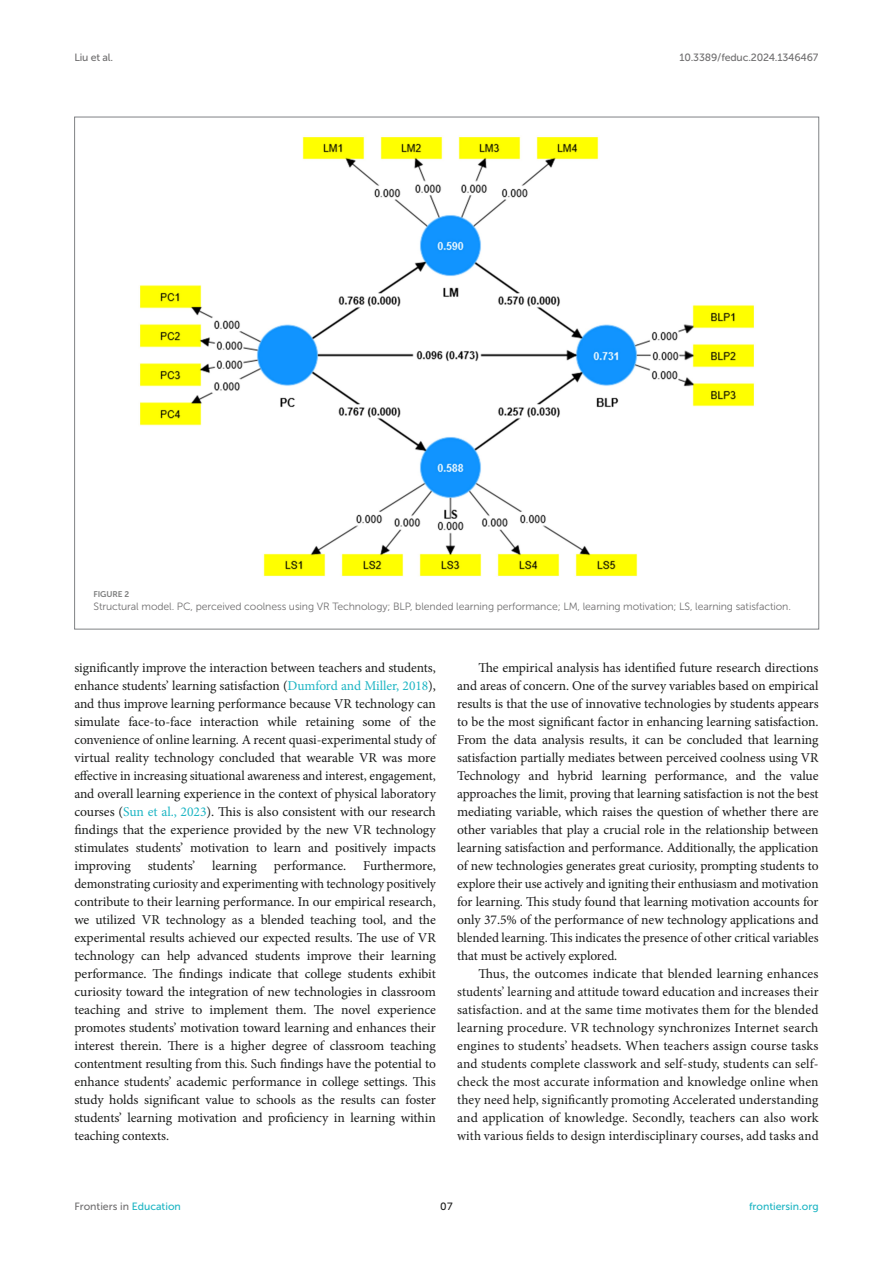
<style>
.page{position:relative;width:893px;height:1263px;background:#fff}
.page>*{position:absolute;margin:0;border:0;box-sizing:border-box;transform-origin:0 0}
.TEXT{font:13.5px/18px "Minion Pro";color:#1b1c1b;text-align:justify}
.TEXT_FLUSH{font:13.5px/18px "Minion Pro";letter-spacing:-.005em;color:#1b1c1b;text-align:justify}
.FIG_LEG{font:10.5px "Museo Sans 300";letter-spacing:-.01em;color:#706f70}
.t1{font:10.5px "Museo Sans 500";letter-spacing:-.015em;color:#706f70}
.t2{font:10.5px "Museo Sans 500";color:#1db5c3}
.t3{font:10.5px "Museo Sans 500";color:#1b1c1b}
.FIG_HD{font:8.25px "Museo Sans 700";letter-spacing:-.01em;color:#7e7f7f}
.s1{color:#1db5c3}
</style>
<div class="page">
<img style="left:140px;top:137px;width:614px;height:439px">
<p class="t1" style="left:74px;top:51px;width:40px">Liu et al.</p>
<p class="t1" style="left:679px;top:51px;width:141px">10.3389/feduc.2024.1346467</p>
<p class="FIG_HD" style="left:94px;top:589px;width:37px">FIGURE 2</p>
<p class="FIG_LEG" style="left:94px;top:601px;width:699px">Structural model. PC, perceived coolness using VR Technology; BLP, blended learning performance; LM, learning motivation; LS, learning satisfaction.</p>
<p class="TEXT_FLUSH" style="left:74px;top:659px;width:363px">significantly improve the interaction between teachers and students, enhance students’ learning satisfaction (<span class="s1">Dumford and Miller, 2018</span>), and thus improve learning performance because VR technology can simulate face-to-face interaction while retaining some of the convenience of online learning. A recent quasi-experimental study of virtual reality technology concluded that wearable VR was more effective in increasing situational awareness and interest, engagement, and overall learning experience in the context of physical laboratory courses (<span class="s1">Sun et al., 2023</span>). This is also consistent with our research findings that the experience provided by the new VR technology stimulates students’ motivation to learn and positively impacts improving</p>
<p class="TEXT_FLUSH" style="left:74px;top:857px;width:363px;text-indent:289px">Furthermore, demonstrating curiosity and experimenting with technology positively contribute to their learning performance. In our empirical research, we utilized VR technology as a blended teaching tool, and the experimental results achieved our expected results. The use of VR technology can help advanced students improve their learning performance. The findings indicate that college students exhibit curiosity toward the integration of new technologies in classroom teaching and strive to implement them. The novel experience promotes students’ motivation toward learning and enhances their interest therein. There is a higher degree of classroom teaching contentment resulting from this. Such findings have the potential to enhance students’ academic performance in college settings. This study holds significant value to schools as the results can foster students’ learning motivation and proficiency in learning within teaching contexts.</p>
<p class="TEXT_FLUSH" style="left:148px;top:857px;width:49px">students’</p>
<p class="TEXT_FLUSH" style="left:212px;top:857px;width:46px">learning</p>
<p class="TEXT_FLUSH" style="left:274px;top:857px;width:74px">performance.</p>
<p class="TEXT" style="left:457px;top:659px;width:363px;text-indent:21px">The empirical analysis has identified future research directions and areas of concern. One of the survey variables based on empirical results is that the use of innovative technologies by students appears to be the most significant factor in enhancing learning satisfaction.<br>From the data analysis results, it can be concluded that learning satisfaction partially mediates between perceived coolness using VR Technology and hybrid learning performance, and the value approaches the limit, proving that learning satisfaction is not the best mediating variable, which raises the question of whether there are other variables that play a crucial role in the relationship between learning satisfaction and performance. Additionally, the application of new technologies generates great curiosity, prompting students to explore their use actively and igniting their enthusiasm and motivation for learning. This study found that learning motivation accounts for only 37.5% of the performance of new technology applications and blended learning. This indicates the presence of other critical variables that must be actively explored.</p>
<p class="TEXT" style="left:457px;top:965px;width:363px;text-indent:21px">Thus, the outcomes indicate that blended learning enhances students’ learning and attitude toward education and increases their satisfaction. and at the same time motivates them for the blended learning procedure. VR technology synchronizes Internet search engines to students’ headsets. When teachers assign course tasks and students complete classwork and self-study, students can self&shy;check the most accurate information and knowledge online when they need help, significantly promoting Accelerated understanding and application of knowledge. Secondly, teachers can also work with various fields to design interdisciplinary courses, add tasks and</p>
<p class="t1" style="left:74px;top:1200px;width:108px">Frontiers in <span class="s1">Education</span></p>
<p class="t3" style="left:440px;top:1200px;width:14px">07</p>
<p class="t2" style="left:749px;top:1200px;width:71px">frontiersin.org</p>
</div>
